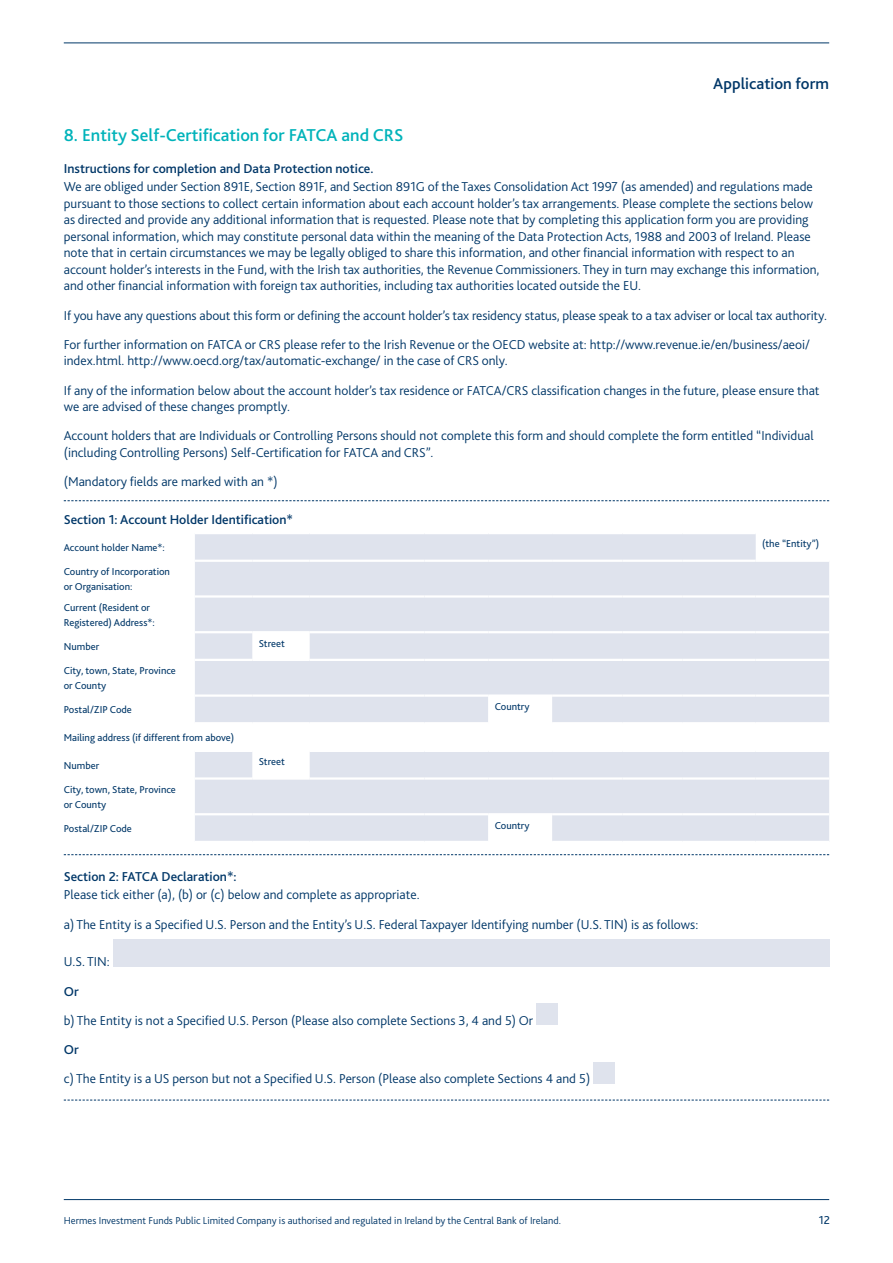
<style>
.page{position:relative;width:893px;height:1263px;background:#fff}
.page>*{position:absolute;margin:0;border:0;box-sizing:border-box;transform-origin:0 0}
.t1{font:500 18px "Bliss 2";color:#00b3ba}
.t2{font:500 16.5px "Bliss 2";color:#003768}
.t3{font:300 13.5px/16.5px "Bliss 2";color:#003768}
.t4{font:500 13.5px "Bliss 2";color:#003768}
.t5{font:12px "Bliss 2";color:#003768}
.t6{font:10.5px/15px "Bliss 2";color:#003768}
.t7{font:300 10.5px "Bliss 2";color:#003768}
</style>
<div class="page">
<hr style="left:64px;top:1199px;width:765px;height:1px;background:#003768">
<hr style="left:64px;top:43px;width:765px;height:1px;background:#003768">
<svg style="left:195px;top:534px;width:634px;height:307px;background:#e1e5ee"></svg>
<svg style="left:310px;top:697px;width:519px;height:144px;fill:#dfe3ed"></svg>
<hr style="left:756px;top:560px;width:73px;height:2px;background:#fff">
<hr style="left:252px;top:631px;width:58px;height:2px;background:#fff">
<hr style="left:252px;top:750px;width:58px;height:2px;background:#fff">
<hr style="left:252px;top:659px;width:58px;height:2px;background:#fff">
<hr style="left:252px;top:777px;width:58px;height:3px;background:#fff">
<hr style="left:552px;top:631px;width:71px;height:2px;background:#fff">
<hr style="left:623px;top:631px;width:59px;height:2px;background:#fff">
<hr style="left:552px;top:659px;width:71px;height:2px;background:#fff">
<hr style="left:552px;top:750px;width:71px;height:2px;background:#fff">
<hr style="left:623px;top:750px;width:59px;height:2px;background:#fff">
<hr style="left:552px;top:777px;width:71px;height:3px;background:#fff">
<hr style="left:623px;top:659px;width:59px;height:2px;background:#fff">
<hr style="left:623px;top:777px;width:59px;height:3px;background:#fff">
<hr style="left:195px;top:560px;width:57px;height:2px;background:#fff">
<hr style="left:252px;top:560px;width:58px;height:2px;background:#fff">
<hr style="left:310px;top:560px;width:114px;height:2px;background:#fff">
<hr style="left:424px;top:560px;width:64px;height:2px;background:#fff">
<hr style="left:488px;top:560px;width:64px;height:2px;background:#fff">
<hr style="left:552px;top:560px;width:71px;height:2px;background:#fff">
<hr style="left:623px;top:560px;width:59px;height:2px;background:#fff">
<hr style="left:682px;top:560px;width:74px;height:2px;background:#fff">
<hr style="left:195px;top:595px;width:57px;height:3px;background:#fff">
<hr style="left:252px;top:595px;width:58px;height:3px;background:#fff">
<hr style="left:310px;top:595px;width:114px;height:3px;background:#fff">
<hr style="left:424px;top:595px;width:64px;height:3px;background:#fff">
<hr style="left:488px;top:595px;width:64px;height:3px;background:#fff">
<hr style="left:552px;top:595px;width:71px;height:3px;background:#fff">
<hr style="left:623px;top:595px;width:59px;height:3px;background:#fff">
<hr style="left:682px;top:595px;width:74px;height:3px;background:#fff">
<hr style="left:756px;top:595px;width:73px;height:3px;background:#fff">
<hr style="left:195px;top:631px;width:57px;height:2px;background:#fff">
<hr style="left:310px;top:631px;width:114px;height:2px;background:#fff">
<hr style="left:424px;top:631px;width:64px;height:2px;background:#fff">
<hr style="left:488px;top:631px;width:64px;height:2px;background:#fff">
<hr style="left:682px;top:631px;width:74px;height:2px;background:#fff">
<hr style="left:756px;top:631px;width:73px;height:2px;background:#fff">
<hr style="left:195px;top:659px;width:57px;height:2px;background:#fff">
<hr style="left:310px;top:659px;width:114px;height:2px;background:#fff">
<hr style="left:424px;top:659px;width:64px;height:2px;background:#fff">
<hr style="left:488px;top:659px;width:64px;height:2px;background:#fff">
<hr style="left:682px;top:659px;width:74px;height:2px;background:#fff">
<hr style="left:756px;top:659px;width:73px;height:2px;background:#fff">
<hr style="left:682px;top:722px;width:74px;height:2px;background:#fff">
<hr style="left:756px;top:722px;width:73px;height:2px;background:#fff">
<hr style="left:195px;top:750px;width:57px;height:2px;background:#fff">
<hr style="left:310px;top:750px;width:114px;height:2px;background:#fff">
<hr style="left:424px;top:750px;width:64px;height:2px;background:#fff">
<hr style="left:488px;top:750px;width:64px;height:2px;background:#fff">
<hr style="left:682px;top:750px;width:74px;height:2px;background:#fff">
<hr style="left:756px;top:750px;width:73px;height:2px;background:#fff">
<hr style="left:195px;top:777px;width:57px;height:3px;background:#fff">
<hr style="left:310px;top:777px;width:114px;height:3px;background:#fff">
<hr style="left:424px;top:777px;width:64px;height:3px;background:#fff">
<hr style="left:488px;top:777px;width:64px;height:3px;background:#fff">
<hr style="left:682px;top:777px;width:74px;height:3px;background:#fff">
<hr style="left:756px;top:777px;width:73px;height:3px;background:#fff">
<hr style="left:195px;top:694px;width:57px;height:3px;background:#fff">
<hr style="left:252px;top:694px;width:58px;height:3px;background:#fff">
<hr style="left:310px;top:694px;width:114px;height:3px;background:#fff">
<hr style="left:424px;top:694px;width:64px;height:3px;background:#fff">
<hr style="left:623px;top:694px;width:59px;height:3px;background:#fff">
<hr style="left:682px;top:694px;width:74px;height:3px;background:#fff">
<hr style="left:756px;top:694px;width:73px;height:3px;background:#fff">
<hr style="left:310px;top:722px;width:114px;height:2px;background:#fff">
<hr style="left:424px;top:722px;width:64px;height:2px;background:#fff">
<hr style="left:623px;top:722px;width:59px;height:2px;background:#fff">
<hr style="left:195px;top:813px;width:57px;height:2px;background:#fff">
<hr style="left:252px;top:813px;width:58px;height:2px;background:#fff">
<hr style="left:310px;top:813px;width:114px;height:2px;background:#fff">
<hr style="left:424px;top:813px;width:64px;height:2px;background:#fff">
<hr style="left:623px;top:813px;width:59px;height:2px;background:#fff">
<hr style="left:682px;top:813px;width:74px;height:2px;background:#fff">
<hr style="left:756px;top:813px;width:73px;height:2px;background:#fff">
<hr style="left:488px;top:694px;width:64px;height:3px;background:#fff">
<hr style="left:488px;top:813px;width:64px;height:2px;background:#fff">
<hr style="left:488px;top:722px;width:64px;height:2px;background:#fff">
<hr style="left:552px;top:694px;width:71px;height:3px;background:#fff">
<hr style="left:552px;top:813px;width:71px;height:2px;background:#fff">
<hr style="left:552px;top:722px;width:71px;height:2px;background:#fff">
<hr style="left:195px;top:722px;width:57px;height:2px;background:#fff">
<hr style="left:252px;top:722px;width:58px;height:2px;background:#fff">
<div style="left:113px;top:939px;width:716px;height:27px;background:#dfe3ed"></div>
<div style="left:536px;top:1004px;width:21px;height:21px;background:#dfe3ed"></div>
<div style="left:593px;top:1062px;width:22px;height:21px;background:#dfe3ed"></div>
<svg style="left:64px;top:500px;width:765px;height:1px"></svg>
<svg style="left:64px;top:854px;width:765px;height:1px"></svg>
<svg style="left:64px;top:1100px;width:765px;height:1px"></svg>
<p class="t2" style="left:713px;top:73px;width:117px">Application form</p>
<h1 class="t1" style="left:64px;top:124px;width:341px">8. Entity Self-Certification for FATCA and CRS</h1>
<p class="t4" style="left:64px;top:160px;width:311px">Instructions for completion and Data Protection notice.</p>
<p class="t3" style="left:64px;top:178px;width:757px">We are obliged under Section 891E, Section 891F, and Section 891G of the Taxes Consolidation Act 1997 (as amended) and regulations made pursuant to those sections to collect certain information about each account holder’s tax arrangements. Please complete the sections below as directed and provide any additional information that is requested. Please note that by completing this application form you are providing personal information, which may constitute personal data within the meaning of the Data Protection Acts, 1988 and 2003 of Ireland. Please note that in certain circumstances we may be legally obliged to share this information, and other financial information with respect to an account holder’s interests in the Fund, with the Irish tax authorities, the Revenue Commissioners. They in turn may exchange this information, and other financial information with foreign tax authorities, including tax authorities located outside the EU.</p>
<p class="t3" style="left:64px;top:300px;width:765px;line-height:29.2px">If you have any questions about this form or defining the account holder’s tax residency status, please speak to a tax adviser or local tax authority.<br>For further information on FATCA or CRS please refer to the Irish Revenue or the OECD website at: http://www.revenue.ie/en/business/aeoi/</p>
<p class="t3" style="left:64px;top:346px;width:757px;line-height:29.2px">index.html. http://www.oecd.org/tax/automatic-exchange/ in the case of CRS only.<br>If any of the information below about the account holder’s tax residence or FATCA/CRS classification changes in the future, please ensure that</p>
<p class="t3" style="left:64px;top:392px;width:751px;line-height:29.2px">we are advised of these changes promptly.<br>Account holders that are Individuals or Controlling Persons should not complete this form and should complete the form entitled “Individual</p>
<p class="t3" style="left:64px;top:438px;width:371px;line-height:29.2px">(including Controlling Persons) Self-Certification for FATCA and CRS”. (Mandatory fields are marked with an *)</p>
<p class="t4" style="left:64px;top:511px;width:231px">Section 1: Account Holder Identification*</p>
<p class="t6" style="left:64px;top:540px;width:103px">Account holder Name*:</p>
<p class="t6" style="left:762px;top:536px;width:59px">(the “Entity”)</p>
<p class="t6" style="left:64px;top:564px;width:108px">Country of Incorporation or Organisation:</p>
<p class="t6" style="left:64px;top:600px;width:93px">Current (Resident or<br>Registered) Address*:</p>
<p class="t6" style="left:64px;top:639px;width:37px">Number</p>
<p class="t6" style="left:259px;top:636px;width:28px">Street</p>
<p class="t6" style="left:64px;top:663px;width:114px">City, town, State, Province or County</p>
<p class="t6" style="left:64px;top:702px;width:70px">Postal/ZIP Code</p>
<p class="t6" style="left:495px;top:699px;width:36px">Country</p>
<p class="t6" style="left:64px;top:730px;width:172px">Mailing address (if different from above)</p>
<p class="t6" style="left:64px;top:758px;width:37px">Number</p>
<p class="t6" style="left:259px;top:754px;width:28px">Street</p>
<p class="t6" style="left:64px;top:782px;width:114px">City, town, State, Province or County</p>
<p class="t6" style="left:64px;top:821px;width:70px">Postal/ZIP Code</p>
<p class="t6" style="left:495px;top:818px;width:36px">Country</p>
<p class="t4" style="left:64px;top:868px;width:174px">Section 2: FATCA Declaration*:</p>
<p class="t3" style="left:64px;top:880px;width:636px;line-height:29.2px">Please tick either (a), (b) or (c) below and complete as appropriate.<br>a) The Entity is a Specified U.S. Person and the Entity’s U.S. Federal Taxpayer Identifying number (U.S. TIN) is as follows:</p>
<p class="t3" style="left:64px;top:954px;width:48px">U.S. TIN:</p>
<p class="t4" style="left:64px;top:983px;width:16px">Or</p>
<p class="t3" style="left:64px;top:1012px;width:471px">b) The Entity is not a Specified U.S. Person (Please also complete Sections 3, 4 and 5) Or</p>
<p class="t4" style="left:64px;top:1041px;width:16px">Or</p>
<p class="t3" style="left:64px;top:1071px;width:528px">c) The Entity is a US person but not a Specified U.S. Person (Please also complete Sections 4 and 5)</p>
<p class="t7" style="left:64px;top:1213px;width:499px">Hermes Investment Funds Public Limited Company is authorised and regulated in Ireland by the Central Bank of Ireland.</p>
<p class="t5" style="left:819px;top:1212px;width:13px">12</p>
</div>
